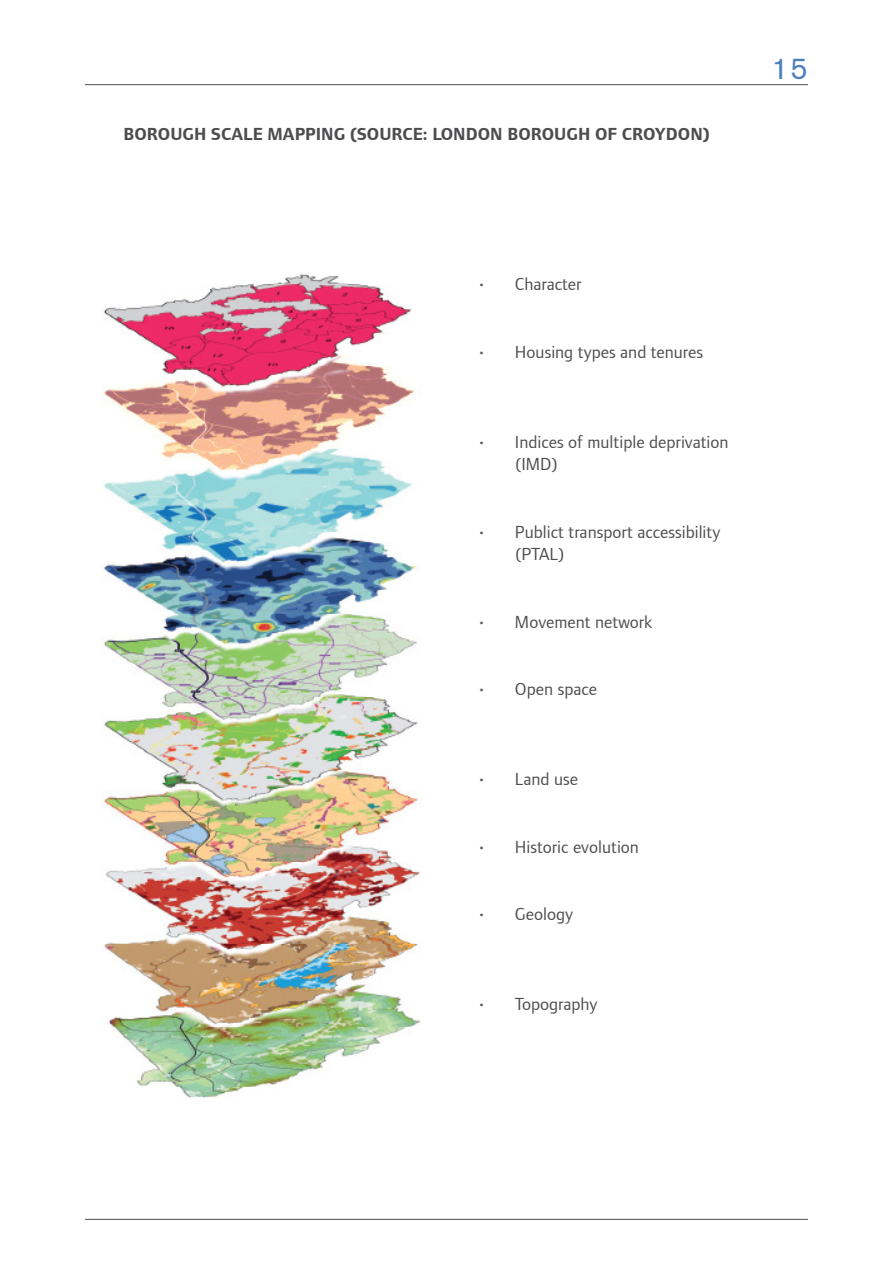
<style>
.page{position:relative;width:893px;height:1263px;background:#fff}
.page>*{position:absolute;margin:0;border:0;box-sizing:border-box;transform-origin:0 0}
.t1{font:30px "Akzidenz Grotesk BQ";color:#4f81bd}
.t2{font:18px/22.5px "Foundry Form Sans";color:#4d4d4f}
.t3{font:700 18px "Foundry Form Sans";color:#4d4d4f}
.s1{color:#636466}
</style>
<div class="page">
<hr style="left:85px;top:1219px;width:723px;height:1px;background:#4d4d4f">
<hr style="left:85px;top:84px;width:723px;height:1px;background:#4d4d4f">
<img style="left:101px;top:274px;width:320px;height:824px">
<p class="t3" style="left:124px;top:124px;width:588px">BOROUGH SCALE MAPPING (SOURCE: LONDON BOROUGH OF CROYDON)</p>
<h1 class="t1" style="left:771px;top:50px;width:38px">15</h1>
<p class="t2" style="left:477px;top:273px;width:106px"><span class="s1">•</span> Character</p>
<p class="t2" style="left:477px;top:340px;width:227px"><span class="s1">•</span> Housing types and tenures</p>
<p class="t2" style="left:515px;top:430px;width:215px;text-indent:-38px"><span class="s1">•</span> Indices of multiple deprivation (IMD)</p>
<p class="t2" style="left:515px;top:520px;width:207px;text-indent:-38px"><span class="s1">•</span> Publict transport accessibility (PTAL)</p>
<p class="t2" style="left:477px;top:610px;width:177px"><span class="s1">•</span> Movement network</p>
<p class="t2" style="left:477px;top:678px;width:121px"><span class="s1">•</span> Open space</p>
<p class="t2" style="left:477px;top:768px;width:103px"><span class="s1">•</span> Land use</p>
<p class="t2" style="left:477px;top:835px;width:163px"><span class="s1">•</span> Historic evolution</p>
<p class="t2" style="left:477px;top:903px;width:98px"><span class="s1">•</span> Geology</p>
<p class="t2" style="left:477px;top:993px;width:122px"><span class="s1">•</span> Topography</p>
</div>
